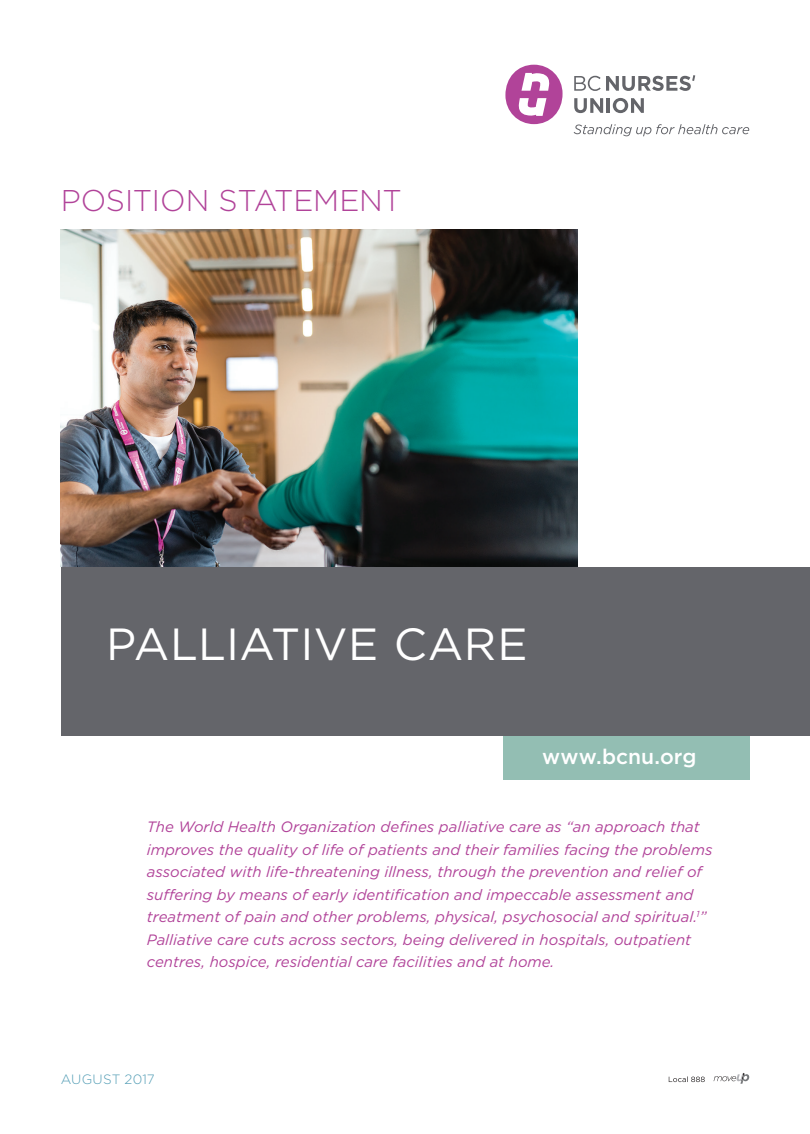
<style>
.page{position:relative;width:810px;height:1134px;background:#fff}
.page>*{position:absolute;margin:0;border:0;box-sizing:border-box;transform-origin:0 0}
.t1{font:45px "Gotham";letter-spacing:.005em;color:#fff}
.t2{font:300 30px "Gotham";letter-spacing:-.01em;color:#b14399}
.Website_White{font:500 21px "Gotham";color:#fff}
.C2_Pink{font:italic 15px/22.5px "Gotham";color:#b14399}
.t3{font:300 13.5px "Gotham";letter-spacing:.01em;color:#539db5}
</style>
<div class="page">
<div style="left:61px;top:567px;width:749px;height:169px;background:#64656a"></div>
<div style="left:505px;top:65px;width:58px;height:59px;background:#b14399;border-radius:29px"></div>
<svg style="left:518px;top:73px;width:32px;height:43px"></svg>
<svg style="left:574px;top:98px;width:29px;height:15px"></svg>
<hr style="left:607px;top:98px;width:3px;height:15px;background:#64656a">
<svg style="left:613px;top:98px;width:31px;height:15px"></svg>
<svg style="left:574px;top:75px;width:121px;height:16px"></svg>
<svg style="left:574px;top:124px;width:175px;height:12px"></svg>
<svg style="left:714px;top:1073px;width:35px;height:11px"></svg>
<svg style="left:669px;top:1076px;width:36px;height:6px"></svg>
<div style="left:503px;top:736px;width:246px;height:44px;background:#93beb3"></div>
<img style="left:61px;top:230px;width:516px;height:337px">
<h2 class="t2" style="left:61px;top:182px;width:343px">POSITION STATEMENT</h2>
<h1 class="t1" style="left:106px;top:615px;width:423px">PALLIATIVE CARE</h1>
<p class="Website_White" style="left:542px;top:743px;width:156px">www.bcnu.org</p>
<p class="C2_Pink" style="left:147px;top:815px;width:567px">The World Health Organization defines palliative care as “an approach that improves the quality of life of patients and their families facing the problems associated with life-threatening illness, through the prevention and relief of suffering by means of early identification and impeccable assessment and treatment of pain and other problems, physical, psychosocial and spiritual.<sup>1</sup>” Palliative care cuts across sectors, being delivered in hospitals, outpatient centres, hospice, residential care facilities and at home.</p>
<p class="t3" style="left:61px;top:1070px;width:96px">AUGUST 2017</p>
</div>
